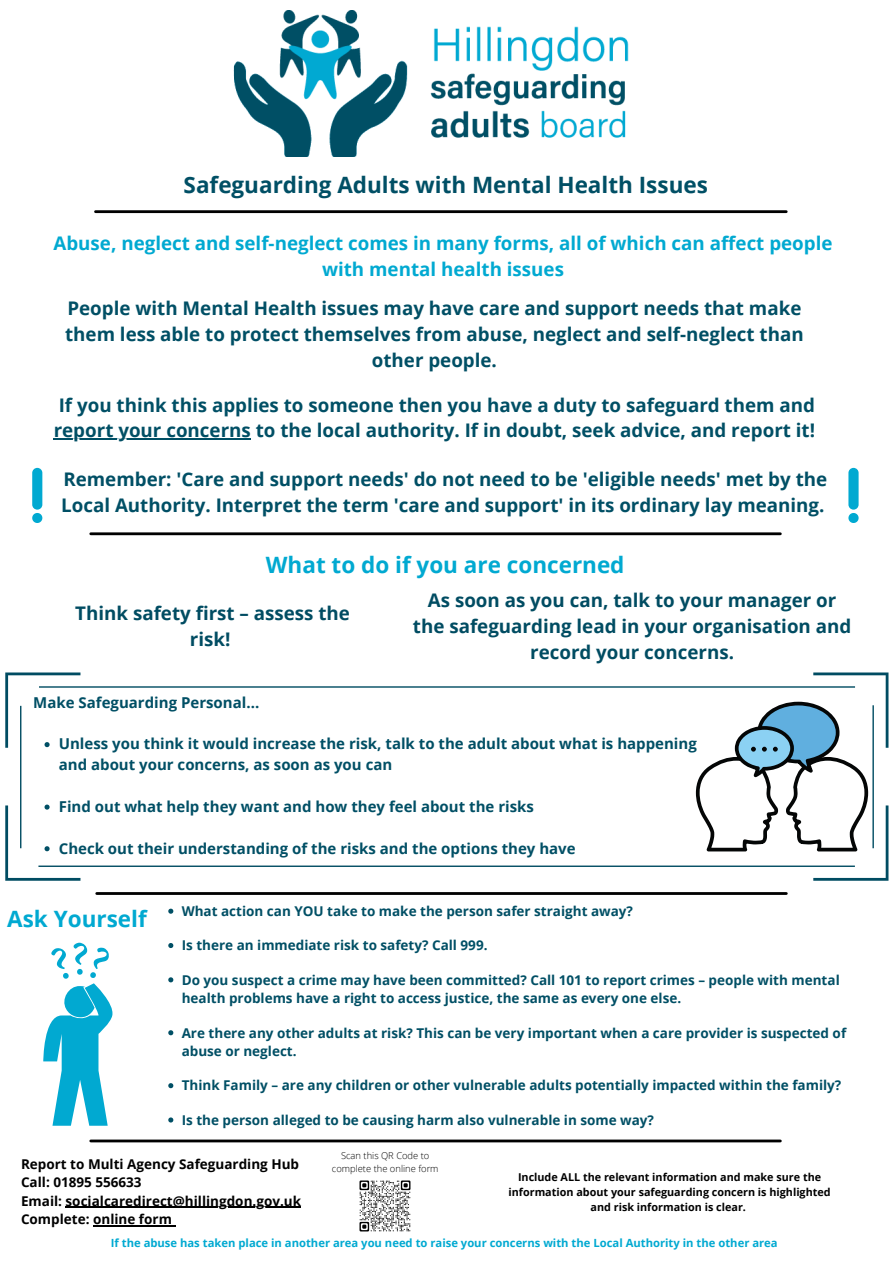
<style>
.page{position:relative;width:893px;height:1263px;background:#fff}
.page>*{position:absolute;margin:0;border:0;box-sizing:border-box;transform-origin:0 0}
.t1{font:700 22.5px "Open Sans";color:#004f65}
.t2{font:700 22.5px "Open Sans";color:#01a9d1}
.t3{font:700 18.75px/25.9px "Open Sans";color:#004f65}
.t4{font:700 18.75px/25.9px "Open Sans";color:#004c62;text-align:center}
.t5{font:700 18.75px/25.9px "Open Sans";color:#01a9d1;text-align:center}
.t6{font:700 15px/20.9px "Open Sans";color:#004f65}
.t7{font:700 13.5px/18.6px "Open Sans";color:#004f65}
.t8{font:700 13.5px "Open Sans";color:#000}
.t9{font:700 11.25px "Open Sans";color:#01a9d1}
.t10{font:700 10.8px/15.1px "Open Sans";color:#000;text-align:center}
.t11{font:300 9.38px/13px "Open Sans";color:#000;text-align:center}
</style>
<div class="page">
<img style="left:233px;top:10px;width:396px;height:147px">
<hr style="left:54px;top:439px;width:197px;height:1px;background:#004f65">
<hr style="left:91px;top:532px;width:689px;height:3px;background:#000">
<hr style="left:95px;top:210px;width:691px;height:3px;background:#000">
<svg style="left:5px;top:672px;width:883px;height:209px"></svg>
<svg style="left:45px;top:742px;width:5px;height:5px"></svg>
<svg style="left:45px;top:804px;width:5px;height:6px"></svg>
<svg style="left:45px;top:846px;width:5px;height:5px"></svg>
<svg style="left:694px;top:702px;width:175px;height:149px"></svg>
<svg style="left:168px;top:909px;width:5px;height:5px"></svg>
<svg style="left:168px;top:943px;width:5px;height:5px"></svg>
<svg style="left:168px;top:977px;width:5px;height:5px"></svg>
<svg style="left:168px;top:1030px;width:5px;height:5px"></svg>
<svg style="left:168px;top:1083px;width:5px;height:5px"></svg>
<svg style="left:168px;top:1117px;width:5px;height:5px"></svg>
<svg style="left:43px;top:943px;width:70px;height:183px"></svg>
<hr style="left:97px;top:892px;width:689px;height:3px;background:#000">
<hr style="left:91px;top:1139px;width:689px;height:3px;background:#000">
<svg style="left:32px;top:513px;width:10px;height:10px"></svg>
<div style="left:32px;top:468px;width:10px;height:42px;background:#01a9d1;border-radius:5px"></div>
<svg style="left:848px;top:513px;width:10px;height:10px"></svg>
<div style="left:848px;top:468px;width:10px;height:42px;background:#01a9d1;border-radius:5px"></div>
<hr style="left:66px;top:1207px;width:235px;height:1px;background:#000">
<hr style="left:93px;top:1225px;width:79px;height:1px;background:#000">
<img style="left:359px;top:1180px;width:52px;height:52px">
<p class="t1" style="left:184px;top:169px;width:526px">Safeguarding Adults with Mental Health Issues</p>
<p class="t5" style="left:53px;top:230px;width:780px">Abuse, neglect and self-neglect comes in many forms, all of which can affect people with mental health issues</p>
<p class="t3" style="left:65px;top:295px;width:740px;text-align:center">People with Mental Health issues may have care and support needs that make them less able to protect themselves from abuse, neglect and self-neglect than other people.</p>
<p class="t3" style="left:54px;top:391px;width:763px">If you think this applies to someone then you have a duty to safeguard them and report your concerns to the local authority. If in doubt, seek advice, and report it!</p>
<p class="t3" style="left:61px;top:466px;width:767px">Remember: 'Care and support needs' do not need to be 'eligible needs' met by the<br>Local Authority. Interpret the term 'care and support' in its ordinary lay meaning.</p>
<p class="t2" style="left:266px;top:549px;width:360px">What to do if you are concerned</p>
<p class="t4" style="left:75px;top:600px;width:276px">Think safety first – assess the risk!</p>
<p class="t4" style="left:413px;top:587px;width:440px">As soon as you can, talk to your manager or the safeguarding lead in your organisation and record your concerns.</p>
<p class="t6" style="left:33px;top:691px;width:227px">Make Safeguarding Personal...</p>
<p class="t6" style="left:59px;top:733px;width:639px">Unless you think it would increase the risk, talk to the adult about what is happening and about your concerns, as soon as you can</p>
<p class="t6" style="left:59px;top:796px;width:476px">Find out what help they want and how they feel about the risks</p>
<p class="t6" style="left:59px;top:837px;width:518px">Check out their understanding of the risks and the options they have</p>
<p class="t2" style="left:7px;top:903px;width:141px">Ask Yourself</p>
<p class="t7" style="left:182px;top:901px;width:453px">What action can YOU take to make the person safer straight away?</p>
<p class="t7" style="left:182px;top:936px;width:307px">Is there an immediate risk to safety? Call 999.</p>
<p class="t7" style="left:182px;top:970px;width:659px">Do you suspect a crime may have been committed? Call 101 to report crimes – people with mental health problems have a right to access justice, the same as every one else.</p>
<p class="t7" style="left:182px;top:1023px;width:666px">Are there any other adults at risk? This can be very important when a care provider is suspected of abuse or neglect.</p>
<p class="t7" style="left:182px;top:1076px;width:661px">Think Family – are any children or other vulnerable adults potentially impacted within the family?</p>
<p class="t7" style="left:182px;top:1110px;width:474px">Is the person alleged to be causing harm also vulnerable in some way?</p>
<p class="t8" style="left:21px;top:1154px;width:280px">Report to Multi Agency Safeguarding Hub</p>
<p class="t8" style="left:21px;top:1173px;width:122px">Call: 01895 556633</p>
<p class="t8" style="left:21px;top:1191px;width:282px">Email: socialcaredirect@hillingdon.gov.uk</p>
<p class="t8" style="left:21px;top:1210px;width:152px">Complete: online form</p>
<p class="t11" style="left:332px;top:1149px;width:108px">Scan this QR Code to complete the online form</p>
<p class="t10" style="left:508px;top:1169px;width:324px">Include ALL the relevant information and make sure the information about your safeguarding concern is highlighted and risk information is clear.</p>
<p class="t9" style="left:111px;top:1235px;width:668px">If the abuse has taken place in another area you need to raise your concerns with the Local Authority in the other area</p>
</div>
